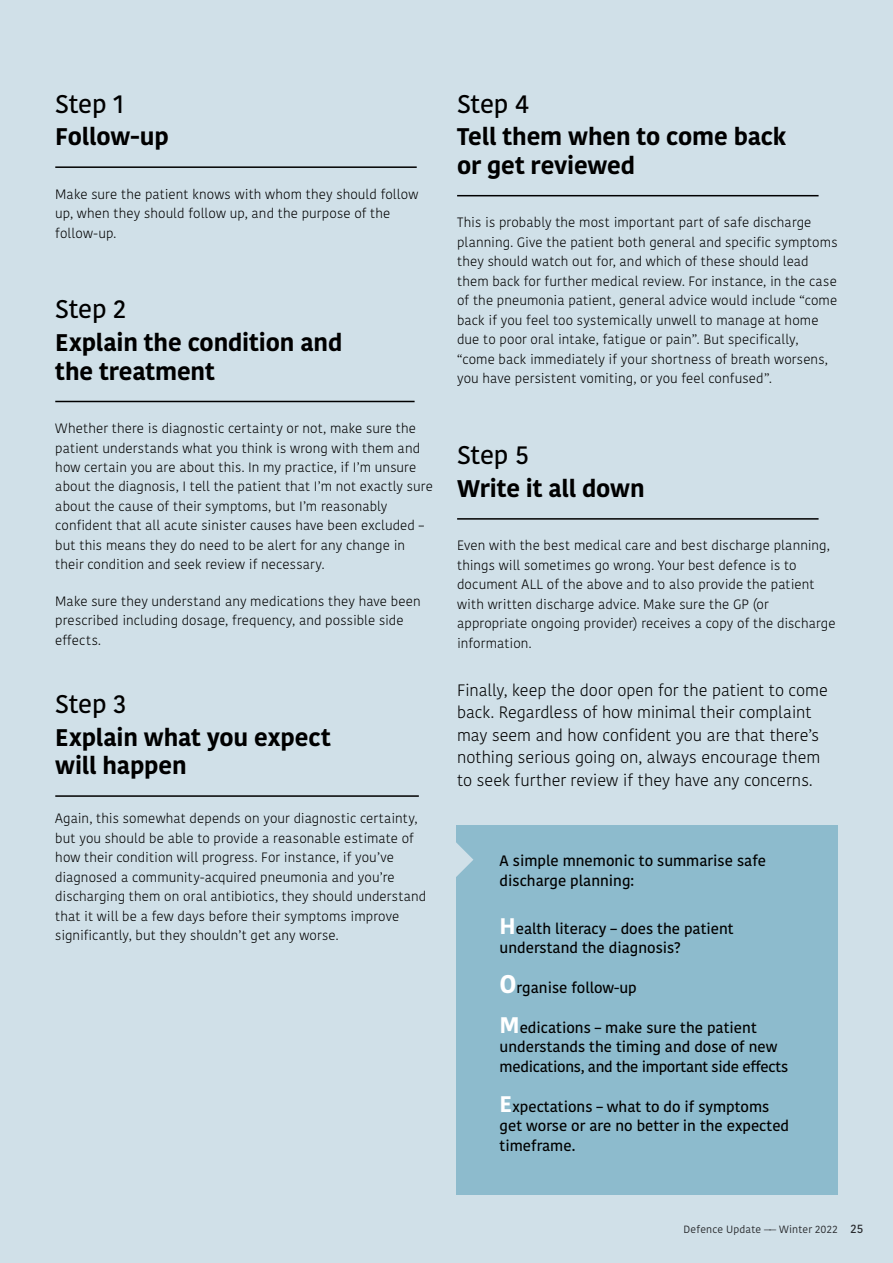
<style>
.page{position:relative;width:893px;height:1263px;background:#d0e0e8}
.page>*{position:absolute;margin:0;border:0;box-sizing:border-box;transform-origin:0 0}
.t1{font:600 25.5px "Kohinoor";letter-spacing:-.01em;color:#000}
.t2{font:700 24px/28.5px "Kohinoor";letter-spacing:-.005em;color:#000}
.t3{font:300 16.5px/22.5px "Kohinoor";letter-spacing:-.005em;color:#000}
.t4{font:600 15px/19.5px "Kohinoor";color:#000}
.t5{font:300 13.5px/19.5px "Kohinoor";letter-spacing:.005em;color:#000}
.t6{font:10.5px "Kohinoor";letter-spacing:.015em;color:#292b2e}
.s1{font-weight:700;font-size:22.5px;color:#fff}
.s2{font-weight:700;font-size:25.5px;color:#fff}
.s3{font-weight:300}
.s4{font-weight:600;font-size:12px}
</style>
<div class="page">
<div style="left:457px;top:825px;width:381px;height:370px;background:#8dbbcd"></div>
<hr style="left:55px;top:166px;width:362px;height:2px;background:#000">
<hr style="left:55px;top:401px;width:360px;height:1px;background:#000">
<hr style="left:55px;top:795px;width:364px;height:2px;background:#000">
<hr style="left:457px;top:195px;width:362px;height:1px;background:#000">
<hr style="left:457px;top:518px;width:362px;height:2px;background:#000">
<svg style="left:456px;top:841px;width:17px;height:37px"></svg>
<h1 class="t1" style="left:55px;top:88px;width:71px">Step 1</h1>
<h2 class="t2" style="left:55px;top:123px;width:115px">Follow-up</h2>
<p class="t5" style="left:55px;top:184px;width:365px">Make sure the patient knows with whom they should follow up, when they should follow up, and the purpose of the follow-up.</p>
<h1 class="t1" style="left:55px;top:293px;width:72px">Step 2</h1>
<h2 class="t2" style="left:55px;top:329px;width:289px">Explain the condition and the treatment</h2>
<p class="t5" style="left:55px;top:419px;width:379px">Whether there is diagnostic certainty or not, make sure the patient understands what you think is wrong with them and how certain you are about this. In my practice, if I’m unsure about the diagnosis, I tell the patient that I’m not exactly sure about the cause of their symptoms, but I’m reasonably confident that all acute sinister causes have been excluded – but this means they do need to be alert for any change in their condition and seek review if necessary.</p>
<p class="t5" style="left:55px;top:592px;width:367px">Make sure they understand any medications they have been prescribed including dosage, frequency, and possible side effects.</p>
<h1 class="t1" style="left:55px;top:688px;width:73px">Step 3</h1>
<h2 class="t2" style="left:55px;top:724px;width:277px">Explain what you expect will happen</h2>
<p class="t5" style="left:55px;top:809px;width:373px">Again, this somewhat depends on your diagnostic certainty, but you should be able to provide a reasonable estimate of how their condition will progress. For instance, if you’ve diagnosed a community-acquired pneumonia and you’re discharging them on oral antibiotics, they should understand that it will be a few days before their symptoms improve significantly, but they shouldn’t get any worse.</p>
<h1 class="t1" style="left:457px;top:88px;width:73px">Step 4</h1>
<h2 class="t2" style="left:457px;top:123px;width:331px">Tell them when to come back or get reviewed</h2>
<p class="t5" style="left:457px;top:213px;width:382px">This is probably the most important part of safe discharge planning. Give the patient both general and specific symptoms they should watch out for, and which of these should lead them back for further medical review. For instance, in the case of the pneumonia patient, general advice would include “come back if you feel too systemically unwell to manage at home due to poor oral intake, fatigue or pain”. But specifically, “come back immediately if your shortness of breath worsens, you have persistent vomiting, or you feel confused”.</p>
<h1 class="t1" style="left:457px;top:439px;width:73px">Step 5</h1>
<h2 class="t2" style="left:457px;top:475px;width:189px">Write it all down</h2>
<p class="t5" style="left:457px;top:536px;width:380px">Even with the best medical care and best discharge planning, things will sometimes go wrong. Your best defence is to document ALL of the above and to also provide the patient with written discharge advice. Make sure the GP (or appropriate ongoing provider) receives a copy of the discharge information.</p>
<p class="t3" style="left:457px;top:679px;width:372px">Finally, keep the door open for the patient to come back. Regardless of how minimal their complaint may seem and how confident you are that there’s nothing serious going on, always encourage them to seek further review if they have any concerns.</p>
<p class="t4" style="left:500px;top:851px;width:268px">A simple mnemonic to summarise safe discharge planning:</p>
<p class="t4" style="left:500px;top:919px;width:236px"><span class="s1">H</span>ealth literacy – does the patient understand the diagnosis?</p>
<p class="t4" style="left:500px;top:978px;width:139px"><span class="s2">O</span>rganise follow-up</p>
<p class="t4" style="left:500px;top:1018px;width:290px"><span class="s1">M</span>edications – make sure the patient understands the timing and dose of new medications, and the important side effects</p>
<p class="t4" style="left:500px;top:1097px;width:291px"><span class="s1">E</span>xpectations – what to do if symptoms get worse or are no better in the expected timeframe.</p>
<p class="t6" style="left:684px;top:1223px;width:181px">Defence Update <span class="s3">——</span> Winter 2022 <span class="s4">25</span></p>
</div>
